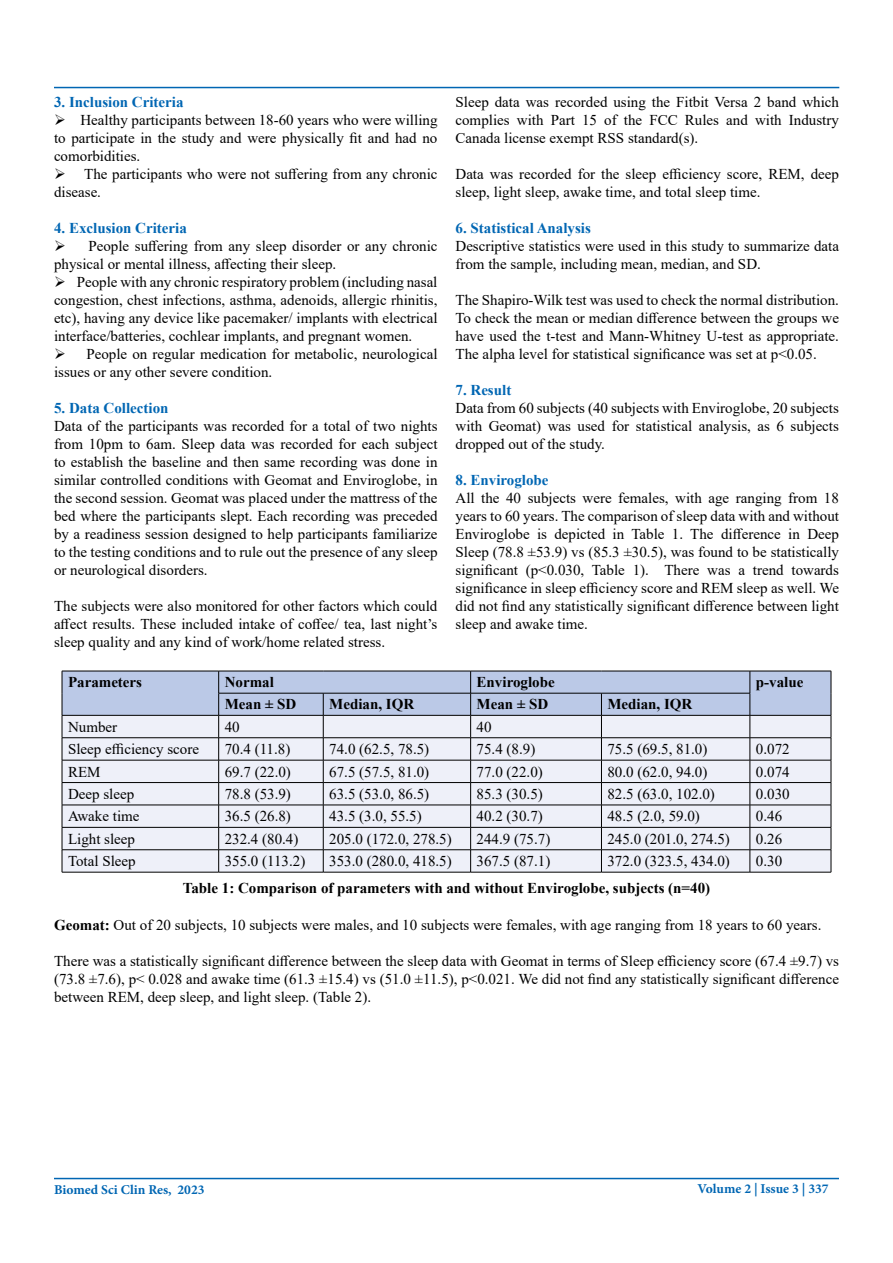
<style>
.page{position:relative;width:893px;height:1263px;background:#fff}
.page>*{position:absolute;margin:0;border:0;box-sizing:border-box;transform-origin:0 0}
.t1{font:15px/18px "Times New Roman";color:#000;text-align:justify}
.t2{font:700 15px "Times New Roman";color:#000}
.t3{font:700 15px "Times New Roman";color:#0066b3}
.t4{font:700 13.5px "Minion Pro";color:#0066b3}
.s1{font-weight:700}
</style>
<div class="page">
<hr style="left:54px;top:1178px;width:785px;height:1px;background:#0066b3">
<hr style="left:54px;top:87px;width:785px;height:1px;background:#0066b3">
<svg style="left:62px;top:671px;width:770px;height:201px;background:#d7dbe8"></svg>
<hr style="left:62px;top:872px;width:157px;height:1px;background:#000">
<hr style="left:219px;top:872px;width:104px;height:1px;background:#000">
<hr style="left:323px;top:872px;width:148px;height:1px;background:#000">
<hr style="left:471px;top:872px;width:130px;height:1px;background:#000">
<hr style="left:601px;top:872px;width:149px;height:1px;background:#000">
<hr style="left:750px;top:872px;width:81px;height:1px;background:#000">
<p class="t3" style="left:54px;top:91px;width:131px">3. Inclusion Criteria</p>
<p class="t1" style="left:54px;top:110px;width:385px">➢ Healthy participants between 18-60 years who were willing to participate in the study and were physically fit and had no comorbidities.</p>
<p class="t1" style="left:54px;top:164px;width:385px">➢ The participants who were not suffering from any chronic disease.</p>
<p class="t3" style="left:54px;top:217px;width:134px">4. Exclusion Criteria</p>
<p class="t1" style="left:54px;top:236px;width:385px">➢ People suffering from any sleep disorder or any chronic physical or mental illness, affecting their sleep.</p>
<p class="t1" style="left:54px;top:272px;width:385px">➢ People with any chronic respiratory problem (including nasal congestion, chest infections, asthma, adenoids, allergic rhinitis, etc), having any device like pacemaker/ implants with electrical interface/batteries, cochlear implants, and pregnant women.</p>
<p class="t1" style="left:54px;top:344px;width:385px">➢ People on regular medication for metabolic, neurological issues or any other severe condition.</p>
<p class="t3" style="left:54px;top:397px;width:116px">5. Data Collection</p>
<p class="t1" style="left:54px;top:416px;width:385px">Data of the participants was recorded for a total of two nights from 10pm to 6am. Sleep data was recorded for each subject to establish the baseline and then same recording was done in similar controlled conditions with Geomat and Enviroglobe, in the second session. Geomat was placed under the mattress of the bed where the participants slept. Each recording was preceded by a readiness session designed to help participants familiarize to the testing conditions and to rule out the presence of any sleep or neurological disorders.</p>
<p class="t1" style="left:54px;top:596px;width:385px">The subjects were also monitored for other factors which could affect results. These included intake of coffee/ tea, last night’s sleep quality and any kind of work/home related stress.</p>
<p class="t1" style="left:455px;top:92px;width:385px">Sleep data was recorded using the Fitbit Versa 2 band which complies with Part 15 of the FCC Rules and with Industry Canada license exempt RSS standard(s).</p>
<p class="t1" style="left:455px;top:164px;width:385px">Data was recorded for the sleep efficiency score, REM, deep sleep, light sleep, awake time, and total sleep time.</p>
<p class="t3" style="left:455px;top:217px;width:137px">6. Statistical Analysis</p>
<p class="t1" style="left:455px;top:236px;width:385px">Descriptive statistics were used in this study to summarize data from the sample, including mean, median, and SD.</p>
<p class="t1" style="left:455px;top:290px;width:385px">The Shapiro-Wilk test was used to check the normal distribution.<br>To check the mean or median difference between the groups we have used the t-test and Mann-Whitney U-test as appropriate.<br>The alpha level for statistical significance was set at p&lt;0.05.</p>
<p class="t3" style="left:455px;top:379px;width:57px">7. Result</p>
<p class="t1" style="left:455px;top:398px;width:385px">Data from 60 subjects (40 subjects with Enviroglobe, 20 subjects with Geomat) was used for statistical analysis, as 6 subjects dropped out of the study.</p>
<p class="t3" style="left:455px;top:469px;width:95px">8. Enviroglobe</p>
<p class="t1" style="left:455px;top:488px;width:385px">All the 40 subjects were females, with age ranging from 18 years to 60 years. The comparison of sleep data with and without Enviroglobe is depicted in Table 1. The difference in Deep Sleep (78.8 ±53.9) vs (85.3 ±30.5), was found to be statistically significant (p&lt;0.030, Table 1). There was a trend towards significance in sleep efficiency score and REM sleep as well. We did not find any statistically significant difference between light sleep and awake time.</p>
<p class="t2" style="left:68px;top:671px;width:76px">Parameters</p>
<p class="t2" style="left:225px;top:671px;width:51px">Normal</p>
<p class="t2" style="left:477px;top:671px;width:80px">Enviroglobe</p>
<p class="t2" style="left:756px;top:671px;width:49px">p-value</p>
<p class="t2" style="left:225px;top:693px;width:73px">Mean ± SD</p>
<p class="t2" style="left:329px;top:693px;width:87px">Median, IQR</p>
<p class="t2" style="left:477px;top:693px;width:73px">Mean ± SD</p>
<p class="t2" style="left:607px;top:693px;width:87px">Median, IQR</p>
<p class="t1" style="left:68px;top:717px;width:51px">Number</p>
<p class="t1" style="left:225px;top:717px;width:16px">40</p>
<p class="t1" style="left:477px;top:717px;width:16px">40</p>
<p class="t1" style="left:68px;top:740px;width:132px">Sleep efficiency score</p>
<p class="t1" style="left:225px;top:740px;width:67px">70.4 (11.8)</p>
<p class="t1" style="left:329px;top:740px;width:101px">74.0 (62.5, 78.5)</p>
<p class="t1" style="left:477px;top:740px;width:60px">75.4 (8.9)</p>
<p class="t1" style="left:607px;top:740px;width:101px">75.5 (69.5, 81.0)</p>
<p class="t1" style="left:756px;top:740px;width:35px">0.072</p>
<p class="t1" style="left:68px;top:762px;width:34px">REM</p>
<p class="t1" style="left:225px;top:762px;width:68px">69.7 (22.0)</p>
<p class="t1" style="left:329px;top:762px;width:101px">67.5 (57.5, 81.0)</p>
<p class="t1" style="left:477px;top:762px;width:68px">77.0 (22.0)</p>
<p class="t1" style="left:607px;top:762px;width:101px">80.0 (62.0, 94.0)</p>
<p class="t1" style="left:756px;top:762px;width:35px">0.074</p>
<p class="t1" style="left:68px;top:784px;width:68px">Deep sleep</p>
<p class="t1" style="left:225px;top:784px;width:68px">78.8 (53.9)</p>
<p class="t1" style="left:329px;top:784px;width:101px">63.5 (53.0, 86.5)</p>
<p class="t1" style="left:477px;top:784px;width:68px">85.3 (30.5)</p>
<p class="t1" style="left:607px;top:784px;width:109px">82.5 (63.0, 102.0)</p>
<p class="t1" style="left:756px;top:784px;width:35px">0.030</p>
<p class="t1" style="left:68px;top:807px;width:73px">Awake time</p>
<p class="t1" style="left:225px;top:807px;width:68px">36.5 (26.8)</p>
<p class="t1" style="left:329px;top:807px;width:94px">43.5 (3.0, 55.5)</p>
<p class="t1" style="left:477px;top:807px;width:68px">40.2 (30.7)</p>
<p class="t1" style="left:607px;top:807px;width:94px">48.5 (2.0, 59.0)</p>
<p class="t1" style="left:756px;top:807px;width:28px">0.46</p>
<p class="t1" style="left:68px;top:829px;width:69px">Light sleep</p>
<p class="t1" style="left:225px;top:829px;width:75px">232.4 (80.4)</p>
<p class="t1" style="left:329px;top:829px;width:124px">205.0 (172.0, 278.5)</p>
<p class="t1" style="left:477px;top:829px;width:75px">244.9 (75.7)</p>
<p class="t1" style="left:607px;top:829px;width:124px">245.0 (201.0, 274.5)</p>
<p class="t1" style="left:756px;top:829px;width:28px">0.26</p>
<p class="t1" style="left:68px;top:852px;width:69px">Total Sleep</p>
<p class="t1" style="left:225px;top:852px;width:82px">355.0 (113.2)</p>
<p class="t1" style="left:329px;top:852px;width:124px">353.0 (280.0, 418.5)</p>
<p class="t1" style="left:477px;top:852px;width:75px">367.5 (87.1)</p>
<p class="t1" style="left:607px;top:852px;width:124px">372.0 (323.5, 434.0)</p>
<p class="t1" style="left:756px;top:852px;width:28px">0.30</p>
<p class="t2" style="left:183px;top:877px;width:529px">Table 1: Comparison of parameters with and without Enviroglobe, subjects (n=40)</p>
<p class="t1" style="left:54px;top:915px;width:769px"><span class="s1">Geomat:</span> Out of 20 subjects, 10 subjects were males, and 10 subjects were females, with age ranging from 18 years to 60 years.</p>
<p class="t1" style="left:54px;top:951px;width:786px">There was a statistically significant difference between the sleep data with Geomat in terms of Sleep efficiency score (67.4 ±9.7) vs (73.8 ±7.6), p&lt; 0.028 and awake time (61.3 ±15.4) vs (51.0 ±11.5), p&lt;0.021. We did not find any statistically significant difference between REM, deep sleep, and light sleep. (Table 2).</p>
<p class="t4" style="left:54px;top:1180px;width:152px">Biomed Sci Clin Res, 2023</p>
<p class="t4" style="left:697px;top:1179px;width:133px">Volume 2 | Issue 3 | 337</p>
</div>
